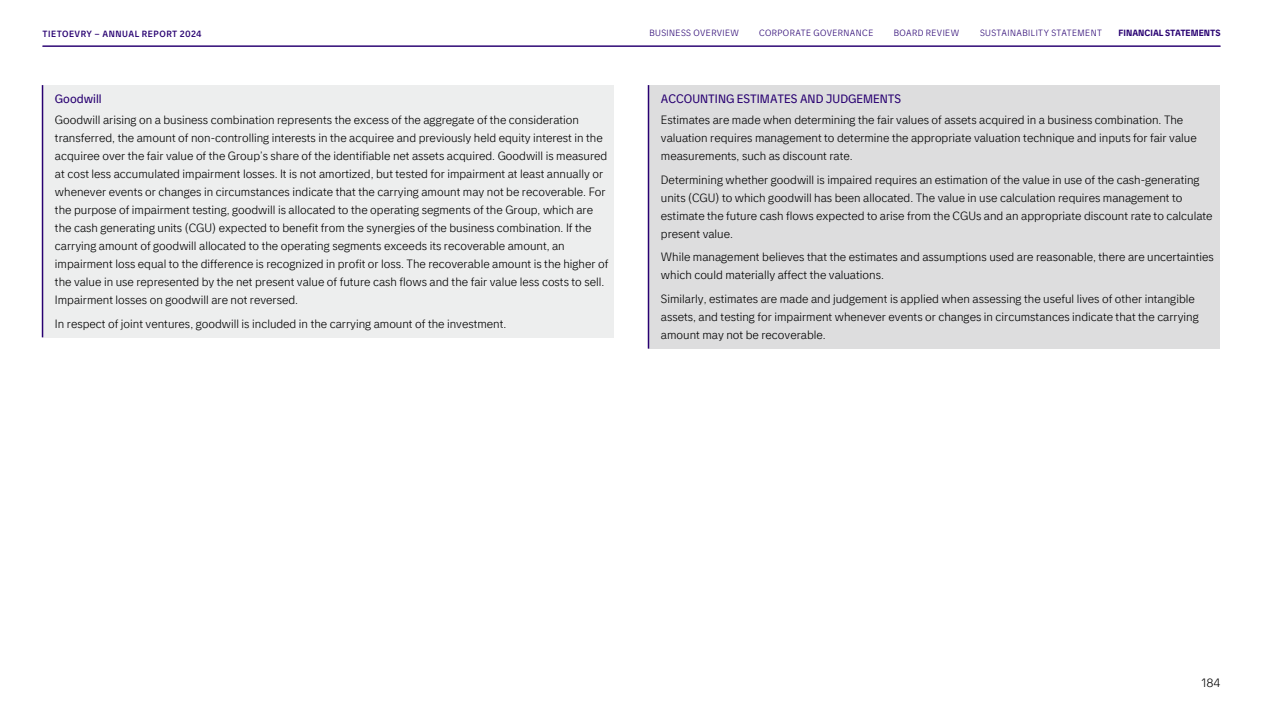
<style>
.page{position:relative;width:1263px;height:711px;background:#fff}
.page>*{position:absolute;margin:0;border:0;box-sizing:border-box;transform-origin:0 0}
.t1{font:300 12px/18px "Tietoevry Sans 1";color:#000}
.t2{font:300 9px "Tietoevry Sans 1";letter-spacing:.05em;color:#280071}
.t3{font:500 9px "Tietoevry Sans 1";letter-spacing:.06em;color:#280071}
.t4{font:700 9px "Tietoevry Sans 1";color:#280071}
.s1{font-weight:400;color:#280071}
</style>
<div class="page">
<div style="left:43px;top:85px;width:571px;height:252px;background:#edeeee"></div>
<hr style="left:42px;top:85px;width:1px;height:252px;background:#280071">
<div style="left:648px;top:85px;width:572px;height:159px;background:#ddddde"></div>
<div style="left:648px;top:244px;width:572px;height:41px;background:#ddddde"></div>
<div style="left:648px;top:285px;width:572px;height:63px;background:#ddddde"></div>
<hr style="left:648px;top:85px;width:1px;height:263px;background:#280071">
<hr style="left:43px;top:46px;width:1177px;height:1px;background:#280071">
<p class="t3" style="left:43px;top:29px;width:161px">TIETOEVRY − ANNUAL REPORT 2024</p>
<p class="t2" style="left:649px;top:28px;width:91px">BUSINESS OVERVIEW</p>
<p class="t2" style="left:759px;top:28px;width:116px">CORPORATE GOVERNANCE</p>
<p class="t2" style="left:894px;top:28px;width:67px">BOARD REVIEW</p>
<p class="t2" style="left:980px;top:28px;width:123px">SUSTAINABILITY STATEMENT</p>
<p class="t4" style="left:1119px;top:27px;width:103px">FINANCIAL STATEMENTS</p>
<p class="t1" style="left:55px;top:88px;width:526px;line-height:21.3px"><span class="s1">Goodwill<br></span>Goodwill arising on a business combination represents the excess of the aggregate of the consideration</p>
<p class="t1" style="left:55px;top:129px;width:555px">transferred, the amount of non-controlling interests in the acquiree and previously held equity interest in the acquiree over the fair value of the Group’s share of the identifiable net assets acquired. Goodwill is measured at cost less accumulated impairment losses. It is not amortized, but tested for impairment at least annually or whenever events or changes in circumstances indicate that the carrying amount may not be recoverable. For the purpose of impairment testing, goodwill is allocated to the operating segments of the Group, which are the cash generating units (CGU) expected to benefit from the synergies of the business combination. If the carrying amount of goodwill allocated to the operating segments exceeds its recoverable amount, an impairment loss equal to the difference is recognized in profit or loss. The recoverable amount is the higher of the value in use represented by the net present value of future cash flows and the fair value less costs to sell.<br>Impairment losses on goodwill are not reversed.</p>
<p class="t1" style="left:55px;top:314px;width:453px">In respect of joint ventures, goodwill is included in the carrying amount of the investment.</p>
<p class="t1" style="left:661px;top:88px;width:524px;line-height:21.3px"><span class="s1">ACCOUNTING ESTIMATES AND JUDGEMENTS<br></span>Estimates are made when determining the fair values of assets acquired in a business combination. The</p>
<p class="t1" style="left:661px;top:129px;width:537px">valuation requires management to determine the appropriate valuation technique and inputs for fair value measurements, such as discount rate.</p>
<p class="t1" style="left:661px;top:170px;width:553px">Determining whether goodwill is impaired requires an estimation of the value in use of the cash-generating units (CGU) to which goodwill has been allocated. The value in use calculation requires management to estimate the future cash flows expected to arise from the CGUs and an appropriate discount rate to calculate present value.</p>
<p class="t1" style="left:661px;top:248px;width:554px">While management believes that the estimates and assumptions used are reasonable, there are uncertainties which could materially affect the valuations.</p>
<p class="t1" style="left:661px;top:290px;width:539px">Similarly, estimates are made and judgement is applied when assessing the useful lives of other intangible assets, and testing for impairment whenever events or changes in circumstances indicate that the carrying amount may not be recoverable.</p>
<p class="t1" style="left:1201px;top:673px;width:21px">184</p>
</div>
